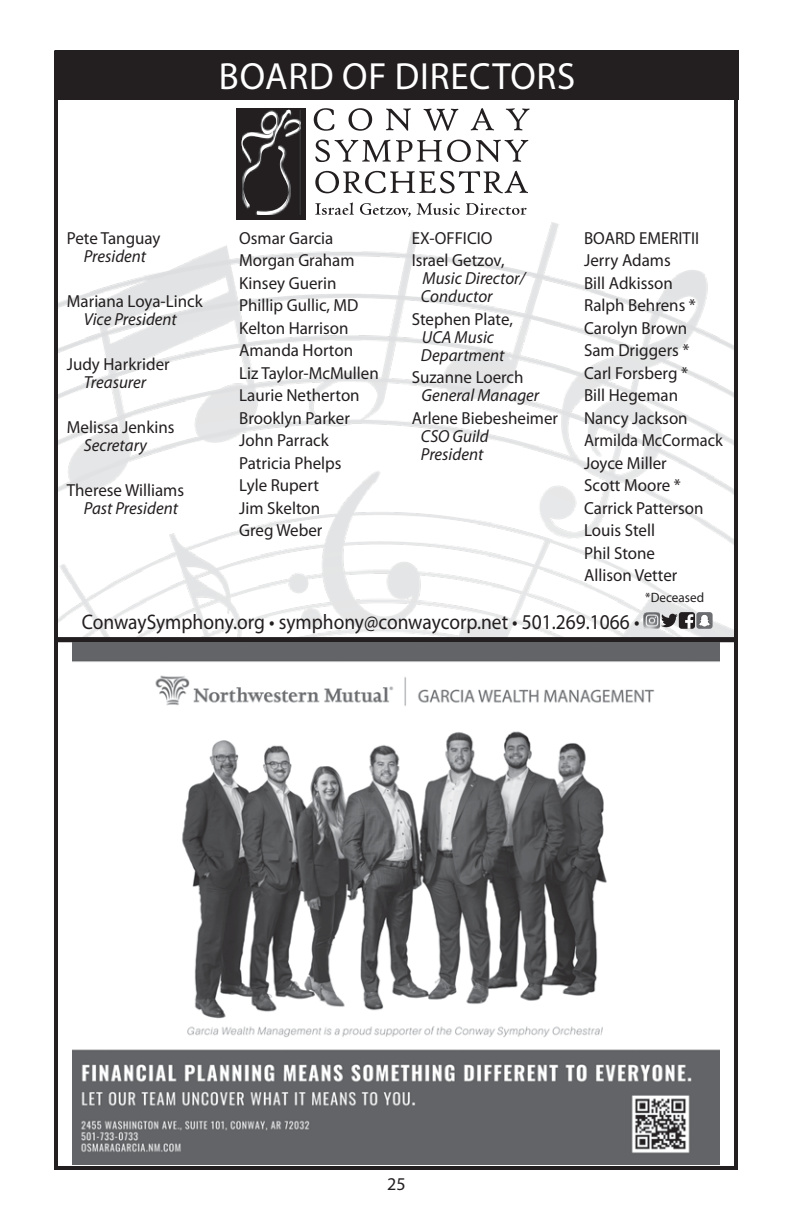
<style>
.page{position:relative;width:792px;height:1224px;background:#fff}
.page>*{position:absolute;margin:0;border:0;box-sizing:border-box;transform-origin:0 0}
.t1{font:38px "Myriad Pro";letter-spacing:.02em;color:#fff}
.t2{font:21.2px "Myriad Pro";color:#231f20;scale:.92 1}
.t3{font:18px "Myriad Pro";color:#231f20}
.t4{font:17.4px/22.4px "Myriad Pro";color:#231f20}
.t5{font:italic 17.4px/18px "Myriad Pro";color:#231f20}
.t6{font:13.6px "Myriad Pro";color:#231f20}
</style>
<div class="page">
<img style="left:59px;top:223px;width:674px;height:414px">
<div style="left:55px;top:50px;width:684px;height:50px;background:#231f20"></div>
<div style="left:236px;top:108px;width:69px;height:111px;background:#231f20"></div>
<svg style="left:314px;top:108px;width:21px;height:23px"></svg>
<svg style="left:349px;top:108px;width:23px;height:23px"></svg>
<svg style="left:386px;top:108px;width:25px;height:23px"></svg>
<svg style="left:423px;top:109px;width:35px;height:22px"></svg>
<svg style="left:471px;top:108px;width:23px;height:23px"></svg>
<svg style="left:506px;top:108px;width:24px;height:22px"></svg>
<svg style="left:315px;top:140px;width:213px;height:22px"></svg>
<svg style="left:315px;top:171px;width:213px;height:22px"></svg>
<svg style="left:241px;top:109px;width:60px;height:106px"></svg>
<svg style="left:315px;top:202px;width:39px;height:13px"></svg>
<svg style="left:360px;top:203px;width:51px;height:14px"></svg>
<svg style="left:417px;top:203px;width:43px;height:12px"></svg>
<svg style="left:466px;top:203px;width:61px;height:12px"></svg>
<img style="left:644px;top:612px;width:16px;height:17px">
<svg style="left:661px;top:612px;width:52px;height:17px"></svg>
<div style="left:54px;top:50px;width:684px;height:592px;border:4px solid #231f20"></div>
<img style="left:72px;top:643px;width:648px;height:522px">
<div style="left:54px;top:637px;width:684px;height:533px;border:4px solid #231f20"></div>
<h1 class="t1" style="left:219px;top:56px;width:358px">BOARD OF DIRECTORS</h1>
<p class="t4" style="left:67px;top:227px;width:95px">Pete Tanguay</p>
<p class="t5" style="left:84px;top:247px;width:64px">President</p>
<p class="t4" style="left:67px;top:290px;width:137px">Mariana Loya-Linck</p>
<p class="t5" style="left:84px;top:310px;width:95px">Vice President</p>
<p class="t4" style="left:67px;top:353px;width:104px">Judy Harkrider</p>
<p class="t5" style="left:84px;top:373px;width:64px">Treasurer</p>
<p class="t4" style="left:67px;top:416px;width:109px">Melissa Jenkins</p>
<p class="t5" style="left:84px;top:436px;width:65px">Secretary</p>
<p class="t4" style="left:67px;top:479px;width:119px">Therese Williams</p>
<p class="t5" style="left:84px;top:499px;width:96px">Past President</p>
<p class="t4" style="left:239px;top:227px;width:141px">Osmar Garcia<br>Morgan Graham<br>Kinsey Guerin<br>Phillip Gullic, MD<br>Kelton Harrison<br>Amanda Horton<br>Liz Taylor-McMullen<br>Laurie Netherton<br>Brooklyn Parker<br>John Parrack<br>Patricia Phelps<br>Lyle Rupert<br>Jim Skelton<br>Greg Weber</p>
<p class="t4" style="left:412px;top:227px;width:94px">EX-OFFICIO<br>Israel Getzov,</p>
<p class="t5" style="left:421px;top:269px;width:106px">Music Director/<br>Conductor</p>
<p class="t4" style="left:412px;top:308px;width:103px">Stephen Plate,</p>
<p class="t5" style="left:421px;top:328px;width:85px">UCA Music<br>Department</p>
<p class="t4" style="left:412px;top:366px;width:113px">Suzanne Loerch</p>
<p class="t5" style="left:421px;top:386px;width:119px">General Manager</p>
<p class="t4" style="left:412px;top:407px;width:148px">Arlene Biebesheimer</p>
<p class="t5" style="left:421px;top:427px;width:69px">CSO Guild<br>President</p>
<p class="t4" style="left:584px;top:227px;width:140px">BOARD EMERITII<br>Jerry Adams<br>Bill Adkisson<br>Ralph Behrens *<br>Carolyn Brown<br>Sam Driggers *<br>Carl Forsberg *<br>Bill Hegeman<br>Nancy Jackson<br>Armilda McCormack<br>Joyce Miller<br>Scott Moore *<br>Carrick Patterson<br>Louis Stell<br>Phil Stone<br>Allison Vetter</p>
<p class="t6" style="left:645px;top:590px;width:60px">*Deceased</p>
<p class="t2" style="left:82px;top:610px;width:608px">ConwaySymphony.org • symphony@conwaycorp.net • 501.269.1066 •</p>
<p class="t3" style="left:387px;top:1174px;width:20px">25</p>
</div>
